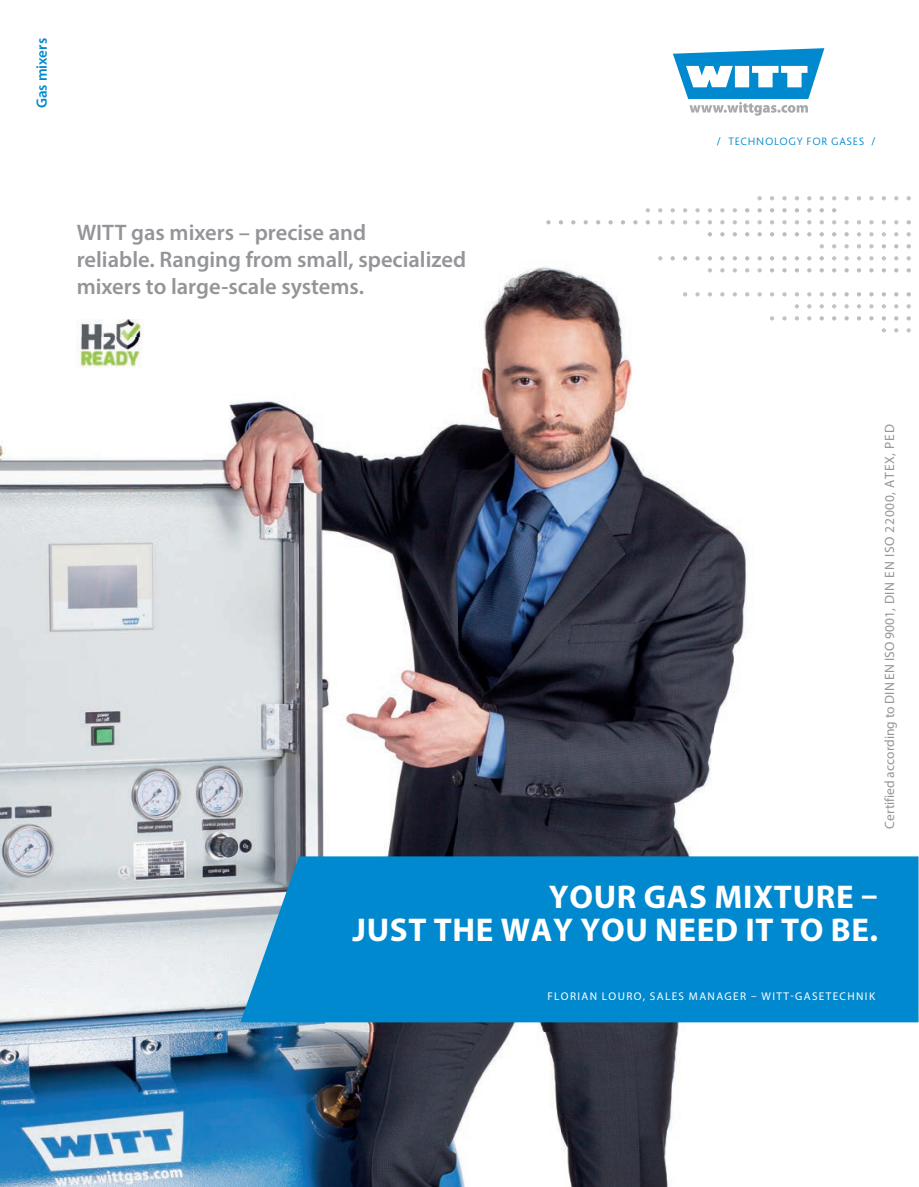
<style>
.page{position:relative;width:919px;height:1187px;background:#fff}
.page>*{position:absolute;margin:0;border:0;box-sizing:border-box;transform-origin:0 0}
.t1{font:700 33px/33px "Myriad Pro";letter-spacing:.02em;color:#fff;text-align:right}
.t2{font:600 22.5px/27px "Myriad Pro";color:#939598}
.t3{font:600 15px "Myriad Pro";color:#0089cf}
.t4{font:13.5px "Myriad Pro";color:#939598}
.t5{font:11.25px "Myriad Pro";letter-spacing:.12em;color:#fff}
.t6{font:300 11.25px "Bliss 2";letter-spacing:.06em;color:#0089cf}
</style>
<div class="page">
<img style="left:0;top:367px;width:102px;height:819px">
<img style="left:204px;top:209px;width:714px;height:977px">
<img style="left:102px;top:367px;width:102px;height:819px">
<svg style="left:673px;top:48px;width:151px;height:68px"></svg>
<div style="left:240px;top:856px;width:678px;height:166px;background:#0089cf"></div>
<img style="left:881px;top:328px;width:29px;height:4px">
<img style="left:769px;top:316px;width:42px;height:4px">
<img style="left:819px;top:316px;width:91px;height:4px">
<img style="left:794px;top:304px;width:116px;height:4px">
<img style="left:683px;top:292px;width:140px;height:4px">
<img style="left:831px;top:292px;width:79px;height:4px">
<img style="left:707px;top:268px;width:54px;height:4px">
<img style="left:769px;top:268px;width:141px;height:4px">
<svg style="left:658px;top:256px;width:4px;height:4px"></svg>
<img style="left:670px;top:256px;width:153px;height:4px">
<img style="left:831px;top:256px;width:79px;height:4px">
<img style="left:819px;top:244px;width:54px;height:4px">
<img style="left:881px;top:244px;width:29px;height:4px">
<img style="left:707px;top:232px;width:141px;height:4px">
<img style="left:856px;top:232px;width:54px;height:4px">
<img style="left:546px;top:220px;width:104px;height:4px">
<img style="left:658px;top:220px;width:240px;height:4px">
<svg style="left:906px;top:220px;width:4px;height:4px"></svg>
<svg style="left:732px;top:208px;width:5px;height:4px"></svg>
<svg style="left:720px;top:208px;width:4px;height:4px"></svg>
<svg style="left:707px;top:208px;width:5px;height:4px"></svg>
<svg style="left:695px;top:208px;width:4px;height:4px"></svg>
<svg style="left:683px;top:208px;width:4px;height:4px"></svg>
<svg style="left:670px;top:208px;width:4px;height:4px"></svg>
<svg style="left:658px;top:208px;width:4px;height:4px"></svg>
<svg style="left:645px;top:208px;width:5px;height:4px"></svg>
<svg style="left:831px;top:208px;width:5px;height:4px"></svg>
<svg style="left:819px;top:208px;width:4px;height:4px"></svg>
<svg style="left:807px;top:208px;width:4px;height:4px"></svg>
<svg style="left:794px;top:208px;width:5px;height:4px"></svg>
<svg style="left:782px;top:208px;width:4px;height:4px"></svg>
<svg style="left:769px;top:208px;width:5px;height:4px"></svg>
<svg style="left:757px;top:208px;width:4px;height:4px"></svg>
<svg style="left:745px;top:208px;width:4px;height:4px"></svg>
<svg style="left:757px;top:196px;width:154px;height:4px"></svg>
<div style="left:57px;top:162px;width:161px;height:174px;background:#fff"></div>
<img style="left:77px;top:319px;width:67px;height:48px">
<p class="t3" style="left:32px;top:108px;width:72px;rotate:-90deg">Gas mixers</p>
<p class="t2" style="left:77px;top:218px;width:391px">WITT gas mixers – precise and<br>reliable. Ranging from small, specialized mixers to large-scale systems.</p>
<p class="t6" style="left:717px;top:134px;width:160px">/ TECHNOLOGY FOR GASES /</p>
<p class="t4" style="left:881px;top:828px;width:405px;rotate:-90deg">Certified according to DIN EN ISO 9001, DIN EN ISO 22000, ATEX, PED</p>
<h1 class="t1" style="left:352px;top:878px;width:527px">YOUR GAS MIXTURE –<br>JUST THE WAY YOU NEED IT TO BE.</h1>
<p class="t5" style="left:547px;top:988px;width:329px">FLORIAN LOURO, SALES MANAGER – WITT-GASETECHNIK</p>
</div>
